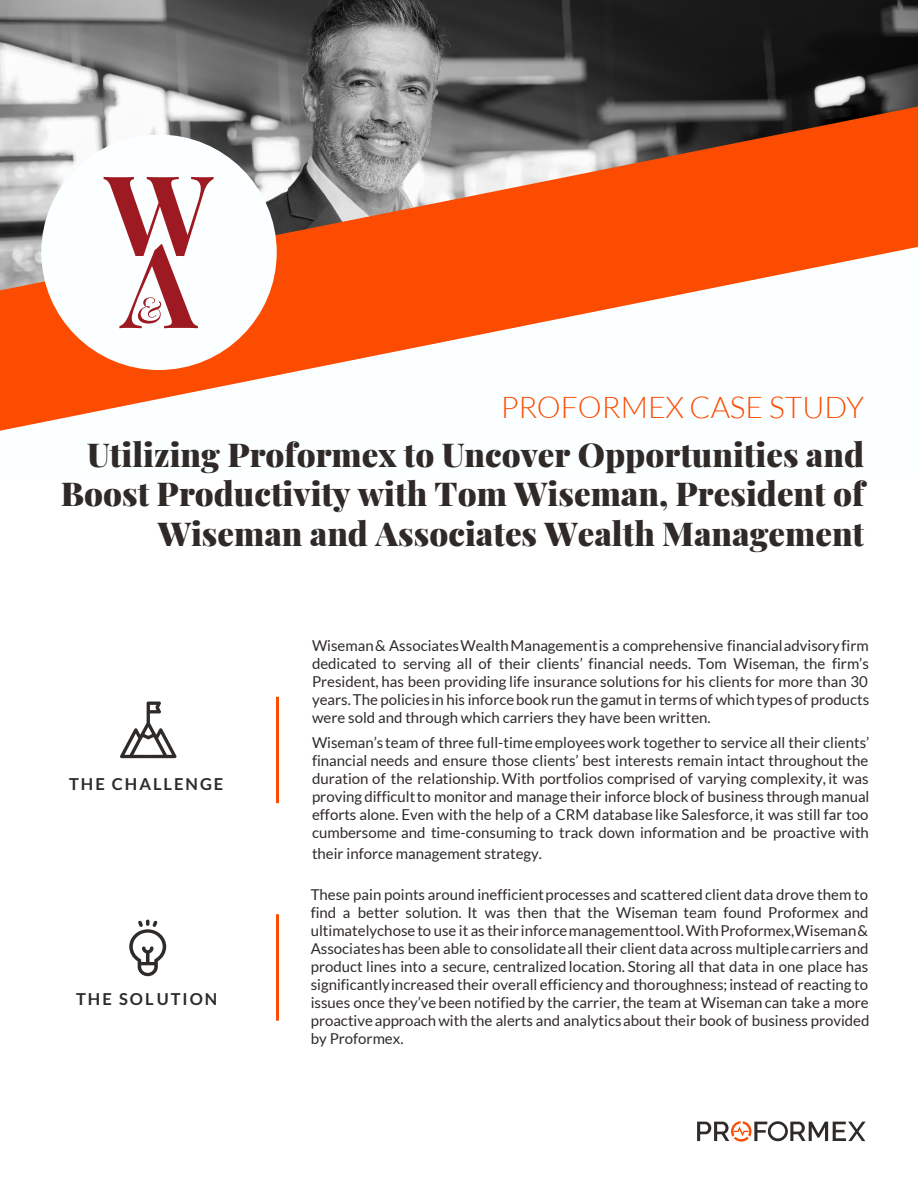
<style>
.page{position:relative;width:918px;height:1188px;background:#fff}
.page>*{position:absolute;margin:0;border:0;box-sizing:border-box;transform-origin:0 0}
.t1{font:900 33px/39.6px "Playfair Display";color:#2f2a28;text-align:right}
.t2{font:300 30px "Lato";color:#fc4c02}
.t3{font:700 16.5px "Lato";letter-spacing:.12em;color:#2e2b29}
.t4{font:15px/18px "Lato";color:#2f2a28;text-align:justify}
</style>
<div class="page">
<img style="left:0;top:0;width:918px;height:107px">
<svg style="left:0;top:107px;width:918px;height:324px"></svg>
<div style="left:41px;top:135px;width:236px;height:235px;background:#fcffff;border-radius:50%"></div>
<svg style="left:129px;top:920px;width:37px;height:56px"></svg>
<svg style="left:120px;top:702px;width:56px;height:56px"></svg>
<hr style="left:276px;top:914px;width:3px;height:107px;background:#fc4c02">
<svg style="left:697px;top:1121px;width:169px;height:20px"></svg>
<svg style="left:734px;top:1137px;width:14px;height:5px"></svg>
<hr style="left:276px;top:697px;width:3px;height:106px;background:#fc4c02">
<svg style="left:104px;top:177px;width:110px;height:151px"></svg>
<p class="t2" style="left:501px;top:392px;width:365px">PROFORMEX CASE STUDY</p>
<p class="t1" style="left:61px;top:432px;width:805px">Utilizing Proformex to Uncover Opportunities and<br>Boost Productivity with Tom Wiseman, President of<br>Wiseman and Associates Wealth Management</p>
<p class="t3" style="left:69px;top:774px;width:156px">THE CHALLENGE</p>
<p class="t3" style="left:76px;top:989px;width:143px">THE SOLUTION</p>
<p class="t4" style="left:312px;top:636px;width:559px">Wiseman &amp; Associates Wealth Management is a comprehensive financial advisory firm dedicated to serving all of their clients’ financial needs. Tom Wiseman, the firm’s President, has been providing life insurance solutions for his clients for more than 30 years. The policies in his inforce book run the gamut in terms of which types of products were sold and through which carriers they have been written.</p>
<p class="t4" style="left:312px;top:734px;width:559px">Wiseman’s team of three full-time employees work together to service all their clients’ financial needs and ensure those clients’ best interests remain intact throughout the duration of the relationship. With portfolios comprised of varying complexity, it was proving difficult to monitor and manage their inforce block of business through manual efforts alone. Even with the help of a CRM database like Salesforce, it was still far too cumbersome and time-consuming to track down information and be proactive with</p>
<p class="t4" style="left:312px;top:844px;width:232px">their inforce management strategy.</p>
<p class="t4" style="left:311px;top:886px;width:560px">These pain points around inefficient processes and scattered client data drove them to find a better solution. It was then that the Wiseman team found Proformex and ultimately chose to use it as their inforce management tool. With Proformex, Wiseman &amp; Associates has been able to consolidate all their client data across multiple carriers and product lines into a secure, centralized location. Storing all that data in one place has significantly increased their overall efficiency and thoroughness; instead of reacting to issues once they’ve been notified by the carrier, the team at Wiseman can take a more proactive approach with the alerts and analytics about their book of business provided by Proformex.</p>
</div>
